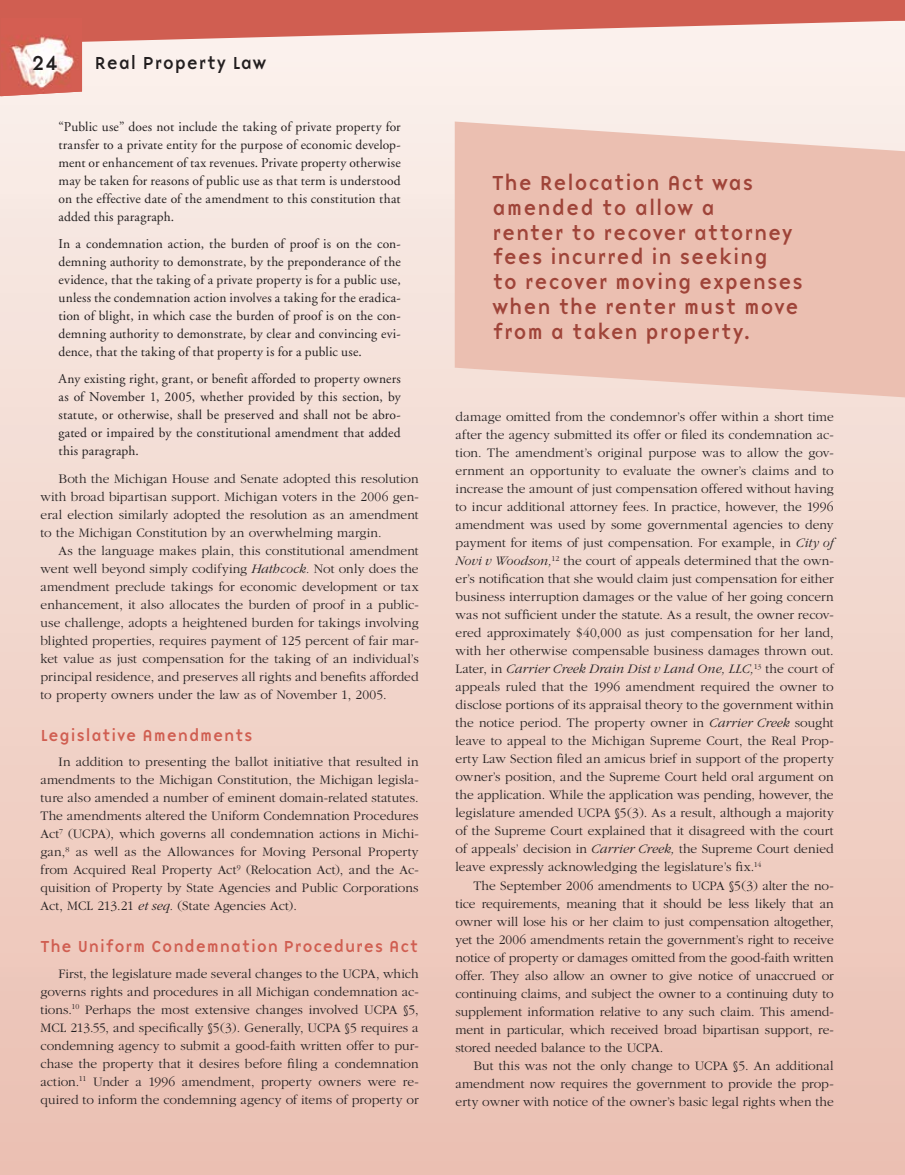
<style>
.page{position:relative;width:905px;height:1175px;background:#fff}
.page>*{position:absolute;margin:0;border:0;box-sizing:border-box;transform-origin:0 0}
.t1{font:21px/24.8px "Base Nine";color:#9f4439}
.t2{font:21px "Base Nine";color:#231f20}
.t3{font:18px "Base Nine";color:#231f20}
.t4{font:16.5px "Base Nine";letter-spacing:.01em;color:#d05e51}
.t5{font:300 13.5px/18px "Garamond";color:#231f20;text-align:justify}
.t6{font:13.5px/18px "Adobe Garamond";letter-spacing:.015em;color:#231f20;text-align:justify}
.s1{font-style:italic}
</style>
<div class="page">
<div style="left:0;top:0;width:904px;height:1174px;background:linear-gradient(to bottom,#faf2ed,#ebbfb1)"></div>
<svg style="left:891px;top:96px;width:13px;height:1078px;background:#efd0c6"></svg>
<svg style="left:0;top:0;width:904px;height:96px;background:#ecbfb7"></svg>
<img style="left:1px;top:18px;width:81px;height:78px">
<div style="left:891px;top:0;width:13px;height:21px;background:#d05e51"></div>
<svg style="left:454px;top:122px;width:450px;height:275px;background:#ecc4b8"></svg>
<h1 class="t2" style="left:31px;top:47px;width:30px">24</h1>
<h2 class="t3" style="left:94px;top:50px;width:174px">Real Property Law</h2>
<p class="t6" style="left:58px;top:118px;width:344px">“Public use” does not include the taking of private property for transfer to a private entity for the purpose of economic develop&shy;ment or enhancement of tax revenues. Private property otherwise may be taken for reasons of public use as that term is understood on the effective date of the amendment to this constitution that added this paragraph.</p>
<p class="t6" style="left:58px;top:235px;width:344px">In a condemnation action, the burden of proof is on the con&shy;demning authority to demonstrate, by the preponderance of the evidence, that the taking of a private property is for a public use, unless the condemnation action involves a taking for the eradica&shy;tion of blight, in which case the burden of proof is on the con&shy;demning authority to demonstrate, by clear and convincing evi&shy;dence, that the taking of that property is for a public use.</p>
<p class="t6" style="left:58px;top:370px;width:343px">Any existing right, grant, or benefit afforded to property owners as of November 1, 2005, whether provided by this section, by statute, or otherwise, shall be preserved and shall not be abro&shy;gated or impaired by the constitutional amendment that added this paragraph.</p>
<p class="t5" style="left:41px;top:469px;width:379px;text-indent:18px">Both the Michigan House and Senate adopted this resolution with broad bipartisan support. Michigan voters in the 2006 gen&shy;eral election similarly adopted the resolution as an amendment to the Michigan Constitution by an overwhelming margin.</p>
<p class="t5" style="left:41px;top:541px;width:380px;text-indent:18px">As the language makes plain, this constitutional amendment went well beyond simply codifying <span class="s1">Hathcock.</span> Not only does the amendment preclude takings for economic development or tax enhancement, it also allocates the burden of proof in a public&shy;use challenge, adopts a heightened burden for takings involving blighted properties, requires payment of 125 percent of fair mar&shy;ket value as just compensation for the taking of an individual’s principal residence, and preserves all rights and benefits afforded to property owners under the law as of November 1, 2005.</p>
<p class="t4" style="left:40px;top:723px;width:214px">Legislative Amendments</p>
<p class="t5" style="left:40px;top:753px;width:380px;text-indent:18px">In addition to presenting the ballot initiative that resulted in amendments to the Michigan Constitution, the Michigan legisla&shy;ture also amended a number of eminent domain-related statutes.<br>The amendments altered the Uniform Condemnation Procedures Act<sup>7</sup> (UCPA), which governs all condemnation actions in Michi&shy;gan,<sup>8</sup> as well as the Allowances for Moving Personal Property from Acquired Real Property Act<sup>9</sup> (Relocation Act), and the Ac&shy;quisition of Property by State Agencies and Public Corporations Act, MCL 213.21 <span class="s1">et seq.</span> (State Agencies Act).</p>
<p class="t4" style="left:40px;top:934px;width:380px">The Uniform Condemnation Procedures Act</p>
<p class="t5" style="left:41px;top:964px;width:380px;text-indent:18px">First, the legislature made several changes to the UCPA, which governs rights and procedures in all Michigan condemnation ac&shy;tions.<sup>10</sup> Perhaps the most extensive changes involved UCPA §5, MCL 213.55, and specifically §5(3). Generally, UCPA §5 requires a condemning agency to submit a good-faith written offer to pur&shy;chase the property that it desires before filing a condemnation action.<sup>11</sup> Under a 1996 amendment, property owners were re&shy;quired to inform the condemning agency of items of property or</p>
<h1 class="t1" style="left:492px;top:170px;width:313px">The Relocation Act was amended to allow a<br>renter to recover attorney fees incurred in seeking<br>to recover moving expenses when the renter must move from a taken property.</h1>
<p class="t5" style="left:455px;top:408px;width:380px">damage omitted from the condemnor’s offer within a short time after the agency submitted its offer or filed its condemnation ac&shy;tion. The amendment’s original purpose was to allow the gov&shy;ernment an opportunity to evaluate the owner’s claims and to increase the amount of just compensation offered without having to incur additional attorney fees. In practice, however, the 1996 amendment was used by some governmental agencies to deny payment for items of just compensation. For example, in <span class="s1">City of Novi v Woodson,</span><sup>12</sup> the court of appeals determined that the own&shy;er’s notification that she would claim just compensation for either business interruption damages or the value of her going concern was not sufficient under the statute. As a result, the owner recov&shy;ered approximately $40,000 as just compensation for her land, with her otherwise compensable business damages thrown out.<br>Later, in <span class="s1">Carrier Creek Drain Dist v Land One, LLC,</span><sup>13</sup> the court of appeals ruled that the 1996 amendment required the owner to disclose portions of its appraisal theory to the government within the notice period. The property owner in <span class="s1">Carrier Creek</span> sought leave to appeal to the Michigan Supreme Court, the Real Prop&shy;erty Law Section filed an amicus brief in support of the property owner’s position, and the Supreme Court held oral argument on the application. While the application was pending, however, the legislature amended UCPA §5(3). As a result, although a majority of the Supreme Court explained that it disagreed with the court of appeals’ decision in <span class="s1">Carrier Creek,</span> the Supreme Court denied leave expressly acknowledging the legislature’s fix.<sup>14</sup></p>
<p class="t5" style="left:455px;top:876px;width:380px;text-indent:18px">The September 2006 amendments to UCPA §5(3) alter the no&shy;tice requirements, meaning that it should be less likely that an owner will lose his or her claim to just compensation altogether, yet the 2006 amendments retain the government’s right to receive notice of property or damages omitted from the good-faith written offer. They also allow an owner to give notice of unaccrued or continuing claims, and subject the owner to a continuing duty to supplement information relative to any such claim. This amend&shy;ment in particular, which received broad bipartisan support, re&shy;stored needed balance to the UCPA.</p>
<p class="t5" style="left:455px;top:1056px;width:380px;text-indent:18px">But this was not the only change to UCPA §5. An additional amendment now requires the government to provide the prop&shy;erty owner with notice of the owner’s basic legal rights when the</p>
</div>
